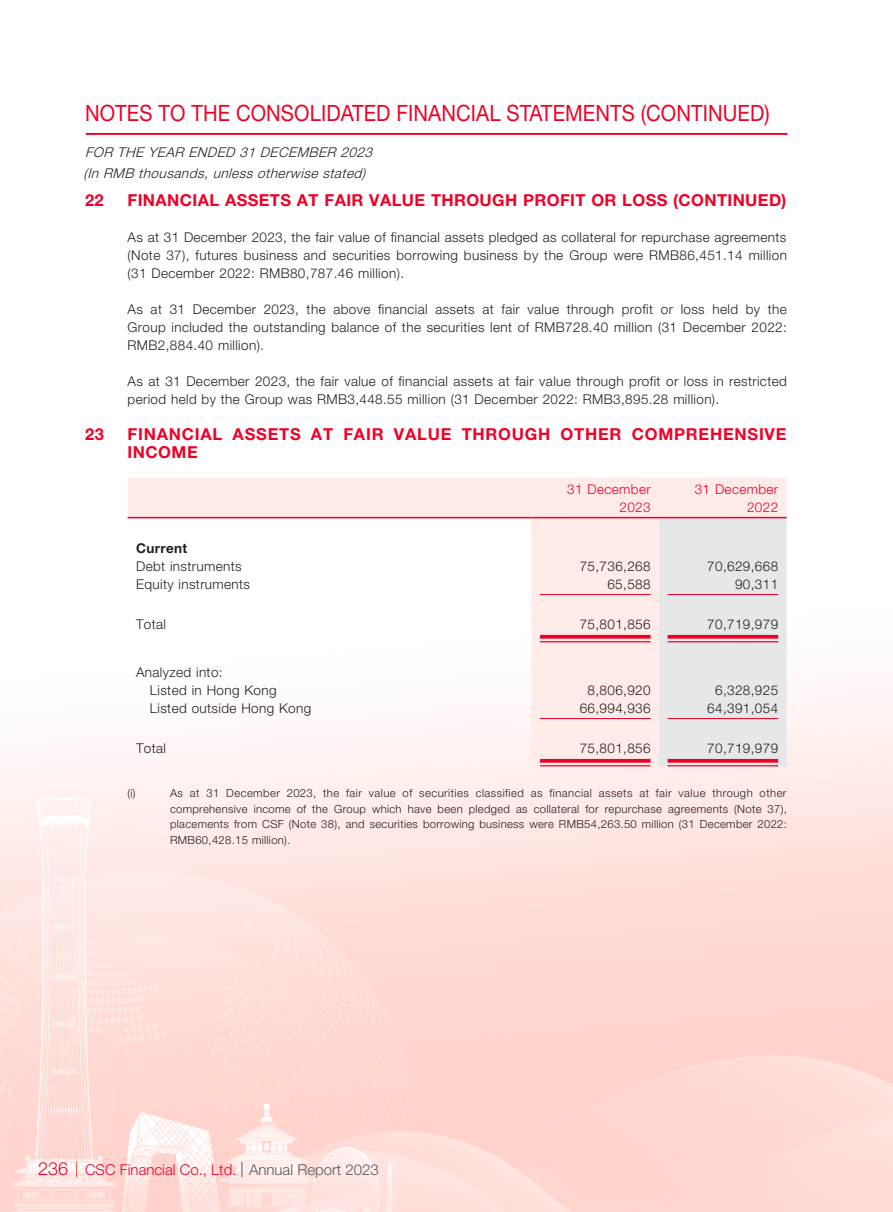
<style>
.page{position:relative;width:893px;height:1212px;background:#fff}
.page>*{position:absolute;margin:0;border:0;box-sizing:border-box;transform-origin:0 0}
.t1{font:22.5px "Helvetica Neue LT Std";letter-spacing:.005em;color:#ef0027;scale:.9 1}
.t2{font:700 16.5px/18px "Helvetica Neue LT Std";letter-spacing:.03em;color:#ef0027}
.t3{font:300 15px "Helvetica Neue LT Std";color:#ef0027}
.t4{font:300 13.5px/18px "Helvetica Neue LT Std";letter-spacing:.03em;color:#231f20;text-align:justify}
.t5{font:italic 300 13.5px/21px "Helvetica Neue LT Std";color:#231f20}
.t6{font:300 13.5px/18px "Helvetica Neue LT Std";letter-spacing:.03em;color:#ef0027;text-align:right}
.t7{font:700 13.5px "Helvetica Neue LT Std";letter-spacing:.03em;color:#231f20}
.t8{font:300 11.25px/15.8px "Helvetica Neue LT Std";letter-spacing:.03em;color:#231f20;text-align:justify}
.s1{font-size:18px}
.s2{color:#57585a}
</style>
<div class="page">
<img style="left:0;top:132px;width:893px;height:1080px">
<hr style="left:86px;top:133px;width:701px;height:2px;background:#ef0027">
<svg style="left:242px;top:1162px;width:1px;height:15px"></svg>
<svg style="left:76px;top:1162px;width:1px;height:15px"></svg>
<svg style="left:128px;top:478px;width:659px;height:288px"></svg>
<div style="left:659px;top:518px;width:128px;height:248px;background:#e6e7e9"></div>
<hr style="left:128px;top:517px;width:403px;height:1px;background:#ef0027">
<hr style="left:531px;top:517px;width:128px;height:1px;background:#ef0027">
<hr style="left:659px;top:517px;width:128px;height:1px;background:#ef0027">
<hr style="left:540px;top:594px;width:111px;height:1px;background:#ef0027">
<hr style="left:668px;top:594px;width:110px;height:1px;background:#ef0027">
<svg style="left:540px;top:635px;width:111px;height:4px"></svg>
<hr style="left:540px;top:641px;width:111px;height:1px;background:#ef0027">
<svg style="left:668px;top:635px;width:110px;height:4px"></svg>
<hr style="left:668px;top:641px;width:110px;height:1px;background:#ef0027">
<hr style="left:540px;top:718px;width:111px;height:1px;background:#ef0027">
<hr style="left:668px;top:718px;width:110px;height:1px;background:#ef0027">
<svg style="left:540px;top:759px;width:111px;height:4px"></svg>
<hr style="left:540px;top:765px;width:111px;height:1px;background:#ef0027">
<svg style="left:668px;top:759px;width:110px;height:4px"></svg>
<hr style="left:668px;top:765px;width:110px;height:1px;background:#ef0027">
<h1 class="t1" style="left:85px;top:99px;width:762px">NOTES TO THE CONSOLIDATED FINANCIAL STATEMENTS (CONTINUED)</h1>
<p class="t5" style="left:84px;top:141px;width:294px">FOR THE YEAR ENDED 31 DECEMBER 2023 (In RMB thousands,unless otherwise stated)</p>
<p class="t2" style="left:85px;top:191px;width:20px">22</p>
<p class="t2" style="left:128px;top:191px;width:660px">FINANCIAL ASSETS AT FAIR VALUE THROUGH PROFIT OR LOSS (CONTINUED)</p>
<p class="t4" style="left:128px;top:228px;width:661px">As at 31 December 2023, the fair value of financial assets pledged as collateral for repurchase agreements (Note 37), futures business and securities borrowing business by the Group were RMB86,451.14 million (31 December 2022: RMB80,787.46 million).</p>
<p class="t4" style="left:128px;top:300px;width:661px">As at 31 December 2023, the above financial assets at fair value through profit or loss held by the Group included the outstanding balance of the securities lent of RMB728.40 million (31 December 2022:<br>RMB2,884.40 million).</p>
<p class="t4" style="left:128px;top:372px;width:661px">As at 31 December 2023, the fair value of financial assets at fair value through profit or loss in restricted period held by the Group was RMB3,448.55 million (31 December 2022: RMB3,895.28 million).</p>
<p class="t2" style="left:85px;top:425px;width:20px">23</p>
<p class="t2" style="left:128px;top:425px;width:660px">FINANCIAL ASSETS AT FAIR VALUE THROUGH OTHER COMPREHENSIVE<br>INCOME</p>
<p class="t6" style="left:567px;top:480px;width:85px">31 December<br>2023</p>
<p class="t6" style="left:695px;top:480px;width:85px">31 December<br>2022</p>
<p class="t7" style="left:136px;top:539px;width:53px">Current</p>
<p class="t4" style="left:136px;top:556px;width:107px">Debt instruments</p>
<p class="t4" style="left:580px;top:556px;width:72px">75,736,268</p>
<p class="t4" style="left:707px;top:556px;width:72px">70,629,668</p>
<p class="t4" style="left:136px;top:574px;width:116px">Equity instruments</p>
<p class="t4" style="left:607px;top:574px;width:45px">65,588</p>
<p class="t4" style="left:735px;top:574px;width:45px">90,311</p>
<p class="t4" style="left:136px;top:615px;width:32px">Total</p>
<p class="t4" style="left:580px;top:615px;width:72px">75,801,856</p>
<p class="t4" style="left:707px;top:615px;width:72px">70,719,979</p>
<p class="t4" style="left:150px;top:663px;width:128px;text-indent:-14px">Analyzed into:<br>Listed in Hong Kong</p>
<p class="t4" style="left:588px;top:681px;width:65px">8,806,920</p>
<p class="t4" style="left:715px;top:681px;width:65px">6,328,925</p>
<p class="t4" style="left:150px;top:699px;width:163px">Listed outside Hong Kong</p>
<p class="t4" style="left:580px;top:699px;width:72px">66,994,936</p>
<p class="t4" style="left:707px;top:699px;width:72px">64,391,054</p>
<p class="t4" style="left:136px;top:739px;width:32px">Total</p>
<p class="t4" style="left:580px;top:739px;width:72px">75,801,856</p>
<p class="t4" style="left:707px;top:739px;width:72px">70,719,979</p>
<p class="t8" style="left:128px;top:785px;width:10px">(i)</p>
<p class="t8" style="left:170px;top:785px;width:618px">As at 31 December 2023, the fair value of securities classified as financial assets at fair value through other comprehensive income of the Group which have been pledged as collateral for repurchase agreements (Note 37), placements from CSF (Note 38), and securities borrowing business were RMB54,263.50 million (31 December 2022:<br>RMB60,428.15 million).</p>
<p class="t3" style="left:38px;top:1160px;width:342px"><span class="s1">236</span> CSC Financial Co., Ltd. <span class="s2">Annual Report 2023</span></p>
</div>
